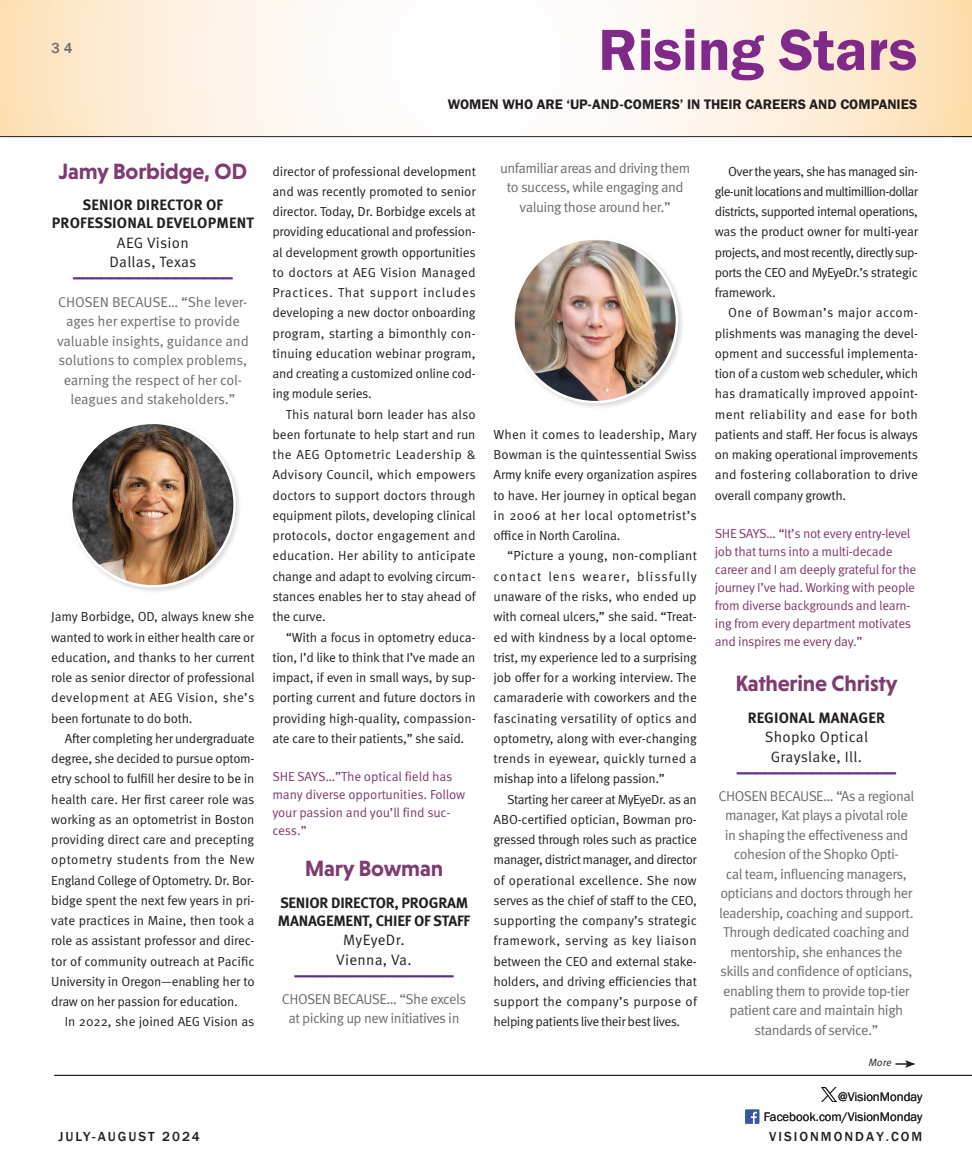
<style>
.page{position:relative;width:972px;height:1175px;background:#fff}
.page>*{position:absolute;margin:0;border:0;box-sizing:border-box;transform-origin:0 0}
.t1{font:60px "Franklin Gothic URW Dem";color:#81298b}
.t2{font:700 27px "Cambria";color:#5b2e91}
.t3{font:700 22.5px "Niveau Grotesk";letter-spacing:-.01em;color:#803b70}
.t4{font:700 15px/18px "Meta Pro";color:#231f20;text-align:center}
.t5{font:15px "Meta Pro Norm";letter-spacing:.015em;color:#231f20}
.CATEGORY{font:500 15px "Franklin Gothic";color:#6c6d70}
.t6{font:14.25px/19.5px "Meta Pro Norm";letter-spacing:-.035em;color:#6c6d70;text-align:center}
.t7{font:14.25px/19.5px "Meta Pro Norm";letter-spacing:-.01em;color:#6c6d70;text-align:center}
.Captions{font:14.25px "Franklin Gothic URW Dem";color:#231f20}
.CATEGORY-2{font:500 13.5px "Franklin Gothic";letter-spacing:.15em;color:#231f20}
.Copy_No_Indent{font:13.2px/20.2px "Meta Pro Norm";letter-spacing:-.02em;color:#231f20;text-align:justify}
.t8{font:13.2px/18px "Meta Pro Norm";letter-spacing:-.025em;color:#803b70}
.t9{font:12.75px "Franklin Gothic";color:#231f20}
.t10{font:italic 10.5px "Meta Pro Norm";color:#231f20}
</style>
<div class="page">
<hr style="left:54px;top:1075px;width:918px;height:1px;background:#231f20">
<svg style="left:0;top:0;width:972px;height:136px"></svg>
<hr style="left:0;top:136px;width:972px;height:1px;background:#231f20">
<img style="left:745px;top:1109px;width:14px;height:14px">
<img style="left:822px;top:1087px;width:14px;height:14px">
<svg style="left:895px;top:1060px;width:21px;height:7px"></svg>
<div style="left:69px;top:420px;width:174px;height:174px;background:#231f20;opacity:.15"></div>
<img style="left:71px;top:423px;width:164px;height:163px;border-radius:82px">
<div style="left:511px;top:236px;width:174px;height:174px;background:#231f20;opacity:.15"></div>
<img style="left:514px;top:239px;width:163px;height:163px;border-radius:82px">
<p class="CATEGORY" style="left:51px;top:38px;width:23px">34</p>
<p class="t1" style="left:598px;top:13px;width:321px">Rising Stars</p>
<p class="Captions" style="left:448px;top:96px;width:471px">WOMEN WHO ARE ‘UP-AND-COMERS’ IN THEIR CAREERS AND COMPANIES</p>
<p class="t3" style="left:58px;top:158px;width:190px">Jamy Borbidge, OD</p>
<p class="t4" style="left:52px;top:195px;width:204px">SENIOR DIRECTOR OF<br>PROFESSIONAL DEVELOPMENT</p>
<p class="t5" style="left:117px;top:231px;width:73px">AEG Vision</p>
<p class="t5" style="left:109px;top:251px;width:89px">Dallas, Texas</p>
<p class="t2" style="left:73px;top:248px;width:161px">_________________</p>
<p class="t7" style="left:57px;top:291px;width:193px">CHOSEN BECAUSE… “She lever&shy;ages her expertise to provide valuable insights, guidance and solutions to complex problems, earning the respect of her col&shy;leagues and stakeholders.”</p>
<p class="Copy_No_Indent" style="left:51px;top:605px;width:205px">Jamy Borbidge, OD, always knew she wanted to work in either health care or education, and thanks to her current role as senior director of professional development at AEG Vision, she’s been fortunate to do both.</p>
<p class="Copy_No_Indent" style="left:51px;top:727px;width:205px;text-indent:14px">After completing her undergraduate degree, she decided to pursue optom&shy;etry school to fulfill her desire to be in health care. Her first career role was working as an optometrist in Boston providing direct care and precepting optometry students from the New England College of Optometry. Dr. Bor&shy;bidge spent the next few years in pri&shy;vate practices in Maine, then took a role as assistant professor and direc&shy;tor of community outreach at Pacific University in Oregon—enabling her to draw on her passion for education.</p>
<p class="Copy_No_Indent" style="left:65px;top:1010px;width:191px">In 2022, she joined AEG Vision as</p>
<p class="Copy_No_Indent" style="left:272px;top:160px;width:205px">director of professional development and was recently promoted to senior director. Today, Dr. Borbidge excels at providing educational and profession&shy;al development growth opportunities to doctors at AEG Vision Managed Practices. That support includes developing a new doctor onboarding program, starting a bimonthly con&shy;tinuing education webinar program, and creating a customized online cod&shy;ing module series.</p>
<p class="Copy_No_Indent" style="left:272px;top:403px;width:205px;text-indent:14px">This natural born leader has also been fortunate to help start and run the AEG Optometric Leadership &amp; Advisory Council, which empowers doctors to support doctors through equipment pilots, developing clinical protocols, doctor engagement and education. Her ability to anticipate change and adapt to evolving circum&shy;stances enables her to stay ahead of the curve.</p>
<p class="Copy_No_Indent" style="left:272px;top:626px;width:205px;text-indent:14px">“With a focus in optometry educa&shy;tion, I’d like to think that I’ve made an impact, if even in small ways, by sup&shy;porting current and future doctors in providing high-quality, compassion&shy;ate care to their patients,” she said.</p>
<p class="t8" style="left:272px;top:766px;width:194px">SHE SAYS…”The optical field has many diverse opportunities. Follow your passion and you’ll find suc&shy;cess.”</p>
<p class="t3" style="left:305px;top:855px;width:140px">Mary Bowman</p>
<p class="t4" style="left:278px;top:892px;width:194px;text-align:left">SENIOR DIRECTOR, PROGRAM<br>MANAGEMENT, CHIEF OF STAFF</p>
<p class="t5" style="left:343px;top:928px;width:63px">MyEyeDr.</p>
<p class="t5" style="left:336px;top:948px;width:77px">Vienna, Va.</p>
<p class="t2" style="left:294px;top:945px;width:161px">_________________</p>
<p class="t6" style="left:282px;top:988px;width:186px">CHOSEN BECAUSE… “She excels at picking up new initiatives in</p>
<p class="t6" style="left:500px;top:157px;width:192px">unfamiliar areas and driving them to success, while engaging and valuing those around her.”</p>
<p class="Copy_No_Indent" style="left:494px;top:423px;width:205px">When it comes to leadership, Mary Bowman is the quintessential Swiss Army knife every organization aspires to have. Her journey in optical began in 2006 at her local optometrist’s office in North Carolina.</p>
<p class="Copy_No_Indent" style="left:494px;top:545px;width:205px;text-indent:14px">“Picture a young, non-compliant contact lens wearer, blissfully unaware of the risks, who ended up with corneal ulcers,” she said. “Treat&shy;ed with kindness by a local optome&shy;trist, my experience led to a surprising job offer for a working interview. The camaraderie with coworkers and the fascinating versatility of optics and optometry, along with ever-changing trends in eyewear, quickly turned a mishap into a lifelong passion.”</p>
<p class="Copy_No_Indent" style="left:494px;top:788px;width:205px;text-indent:14px">Starting her career at MyEyeDr. as an ABO-certified optician, Bowman pro&shy;gressed through roles such as practice manager, district manager, and director of operational excellence. She now serves as the chief of staff to the CEO, supporting the company’s strategic framework, serving as key liaison between the CEO and external stake&shy;holders, and driving efficiencies that support the company’s purpose of helping patients live their best lives.</p>
<p class="Copy_No_Indent" style="left:715px;top:160px;width:205px;text-indent:14px">Over the years, she has managed sin&shy;gle-unit locations and multimillion-dollar districts, supported internal operations, was the product owner for multi-year projects, and most recently, directly sup&shy;ports the CEO and MyEyeDr.’s strategic framework.</p>
<p class="Copy_No_Indent" style="left:715px;top:302px;width:205px;text-indent:14px">One of Bowman’s major accom&shy;plishments was managing the devel&shy;opment and successful implementa&shy;tion of a custom web scheduler, which has dramatically improved appoint&shy;ment reliability and ease for both patients and staff. Her focus is always on making operational improvements and fostering collaboration to drive overall company growth.</p>
<p class="t8" style="left:715px;top:523px;width:203px">SHE SAYS… “It’s not every entry-level job that turns into a multi-decade career and I am deeply grateful for the journey I’ve had. Working with people from diverse backgrounds and learn&shy;ing from every department motivates and inspires me every day.”</p>
<p class="t3" style="left:735px;top:670px;width:164px">Katherine Christy</p>
<p class="t4" style="left:748px;top:707px;width:139px">REGIONAL MANAGER</p>
<p class="t5" style="left:765px;top:725px;width:105px">Shopko Optical</p>
<p class="t5" style="left:771px;top:745px;width:93px">Grayslake, Ill.</p>
<p class="t2" style="left:737px;top:742px;width:161px">_________________</p>
<p class="t6" style="left:719px;top:785px;width:197px">CHOSEN BECAUSE… “As a regional manager, Kat plays a pivotal role in shaping the effectiveness and cohesion of the Shopko Opti-<br>cal team, influencing managers, opticians and doctors through her leadership, coaching and support.<br>Through dedicated coaching and mentorship, she enhances the skills and confidence of opticians, enabling them to provide top-tier patient care and maintain high standards of service.”</p>
<p class="t10" style="left:868px;top:1054px;width:27px">More</p>
<p class="t9" style="left:838px;top:1088px;width:86px">@VisionMonday</p>
<p class="t9" style="left:764px;top:1109px;width:160px">Facebook.com/VisionMonday</p>
<p class="CATEGORY-2" style="left:58px;top:1128px;width:143px">JULY-AUGUST 2024</p>
<p class="CATEGORY-2" style="left:769px;top:1128px;width:155px">VISIONMONDAY.COM</p>
</div>
